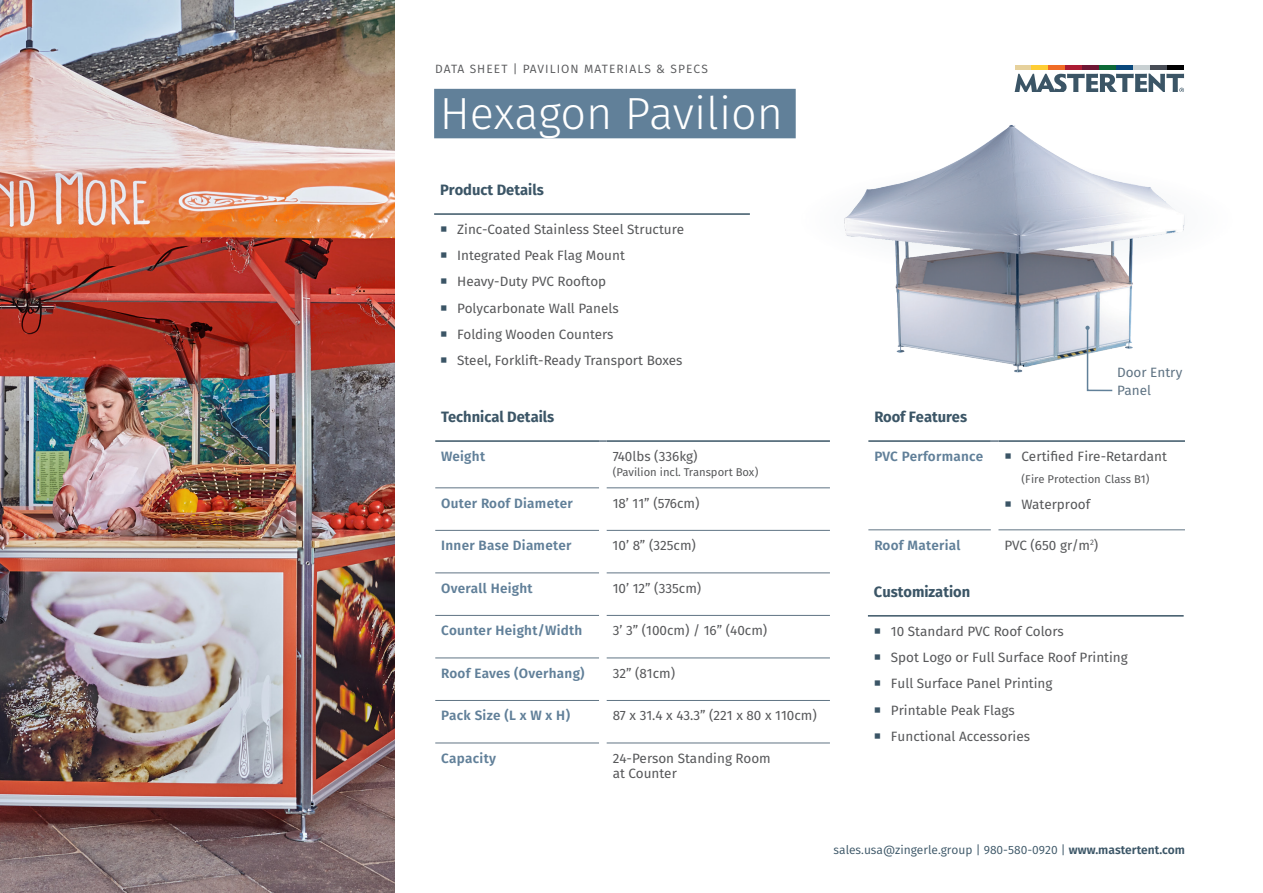
<style>
.page{position:relative;width:1263px;height:893px;background:#fff}
.page>*{position:absolute;margin:0;border:0;box-sizing:border-box;transform-origin:0 0}
.DE_-_Header_30_Unterstrichen_Hellblau{font:300 45px "Fira Sans";color:#fff}
.t1{font:700 15px "Fira Sans";color:#3b5566}
.t2{font:13.5px/15px "Fira Sans";color:#57585a}
.t3{font:600 13.5px "Fira Sans";letter-spacing:.02em;color:#618099}
.DE_-_Fließtext_9_schwarz_NEU{font:13.5px/18px "Fira Sans";color:#607484}
.t4{font:12px "Fira Sans";color:#3b5566}
.t5{font:12px "Fira Sans";letter-spacing:.09em;color:#57585a}
.t6{font:11.25px "Fira Sans";color:#57585a}
.s1{font-weight:600}
</style>
<div class="page">
<img style="left:844px;top:125px;width:341px;height:248px">
<svg style="left:1085px;top:326px;width:29px;height:66px"></svg>
<hr style="left:1014px;top:65px;width:17px;height:4px;background:#e6d19c">
<hr style="left:1031px;top:65px;width:17px;height:4px;background:#fecd34">
<hr style="left:1048px;top:65px;width:17px;height:4px;background:#f06c26">
<hr style="left:1065px;top:65px;width:17px;height:4px;background:#ac1c33">
<hr style="left:1082px;top:65px;width:17px;height:4px;background:#6e1734">
<hr style="left:1099px;top:65px;width:17px;height:4px;background:#0d6937">
<hr style="left:1116px;top:65px;width:17px;height:4px;background:#09487b">
<hr style="left:1133px;top:65px;width:17px;height:4px;background:#c8d0d2">
<hr style="left:1150px;top:65px;width:17px;height:4px;background:#484d56">
<hr style="left:1167px;top:65px;width:17px;height:4px;background:#000001">
<svg style="left:1014px;top:74px;width:170px;height:18px"></svg>
<div style="left:434px;top:89px;width:362px;height:49px;background:#618099"></div>
<hr style="left:607px;top:530px;width:223px;height:1px;background:#607484">
<hr style="left:435px;top:700px;width:164px;height:1px;background:#607484">
<hr style="left:435px;top:743px;width:164px;height:1px;background:#607484">
<hr style="left:607px;top:743px;width:223px;height:1px;background:#607484">
<hr style="left:607px;top:700px;width:223px;height:1px;background:#607484">
<hr style="left:607px;top:487px;width:223px;height:1px;background:#607484">
<hr style="left:435px;top:658px;width:164px;height:1px;background:#607484">
<hr style="left:435px;top:572px;width:164px;height:1px;background:#607484">
<hr style="left:435px;top:615px;width:164px;height:1px;background:#607484">
<hr style="left:607px;top:572px;width:223px;height:1px;background:#607484">
<hr style="left:607px;top:615px;width:223px;height:1px;background:#607484">
<hr style="left:607px;top:658px;width:223px;height:1px;background:#607484">
<hr style="left:435px;top:440px;width:164px;height:2px;background:#3b5566">
<hr style="left:607px;top:440px;width:223px;height:2px;background:#3b5566">
<svg style="left:599px;top:440px;width:8px;height:2px"></svg>
<hr style="left:435px;top:487px;width:164px;height:1px;background:#607484">
<hr style="left:435px;top:530px;width:164px;height:1px;background:#607484">
<hr style="left:868px;top:440px;width:123px;height:2px;background:#3b5566">
<hr style="left:998px;top:440px;width:187px;height:2px;background:#3b5566">
<svg style="left:991px;top:440px;width:7px;height:2px"></svg>
<hr style="left:868px;top:529px;width:123px;height:1px;background:#607484">
<hr style="left:998px;top:529px;width:187px;height:1px;background:#607484">
<hr style="left:434px;top:213px;width:316px;height:2px;background:#3b5566">
<img style="left:0;top:0;width:395px;height:893px">
<hr style="left:868px;top:615px;width:316px;height:2px;background:#3b5566">
<p class="t5" style="left:435px;top:61px;width:274px">DATA SHEET | PAVILION MATERIALS &amp; SPECS</p>
<p class="DE_-_Header_30_Unterstrichen_Hellblau" style="left:440px;top:82px;width:345px">Hexagon Pavilion</p>
<p class="t1" style="left:440px;top:179px;width:105px">Product Details</p>
<p class="t2" style="left:457px;top:222px;width:229px">Zinc-Coated Stainless Steel Structure</p>
<p class="t2" style="left:457px;top:248px;width:169px">Integrated Peak Flag Mount</p>
<p class="t2" style="left:457px;top:274px;width:151px">Heavy-Duty PVC Rooftop</p>
<p class="t2" style="left:457px;top:300px;width:163px">Polycarbonate Wall Panels</p>
<p class="t2" style="left:457px;top:327px;width:158px">Folding Wooden Counters</p>
<p class="t2" style="left:457px;top:353px;width:227px">Steel, Forklift-Ready Transport Boxes</p>
<p class="t1" style="left:441px;top:406px;width:115px">Technical Details</p>
<p class="t3" style="left:441px;top:447px;width:45px">Weight</p>
<p class="t2" style="left:613px;top:449px;width:86px">740lbs (336kg)</p>
<p class="t6" style="left:613px;top:464px;width:147px">(Pavilion incl. Transport Box)</p>
<p class="t3" style="left:441px;top:494px;width:133px">Outer Roof Diameter</p>
<p class="t2" style="left:613px;top:495px;width:88px">18’ 11” (576cm)</p>
<p class="t3" style="left:441px;top:536px;width:132px">Inner Base Diameter</p>
<p class="t2" style="left:613px;top:538px;width:85px">10’ 8” (325cm)</p>
<p class="t3" style="left:441px;top:579px;width:93px">Overall Height</p>
<p class="t2" style="left:613px;top:581px;width:90px">10’ 12” (335cm)</p>
<p class="t3" style="left:441px;top:621px;width:143px">Counter Height/Width</p>
<p class="t2" style="left:613px;top:623px;width:156px">3’ 3” (100cm) / 16” (40cm)</p>
<p class="t3" style="left:441px;top:664px;width:145px">Roof Eaves (Overhang)</p>
<p class="t2" style="left:613px;top:666px;width:64px">32” (81cm)</p>
<p class="t3" style="left:441px;top:706px;width:130px">Pack Size (L x W x H)</p>
<p class="t2" style="left:613px;top:708px;width:206px">87 x 31.4 x 43.3” (221 x 80 x 110cm)</p>
<p class="t3" style="left:441px;top:749px;width:56px">Capacity</p>
<p class="t2" style="left:613px;top:751px;width:160px">24-Person Standing Room at Counter</p>
<p class="DE_-_Fließtext_9_schwarz_NEU" style="left:1117px;top:363px;width:67px">Door Entry<br>Panel</p>
<p class="t1" style="left:874px;top:406px;width:94px">Roof Features</p>
<p class="t3" style="left:874px;top:447px;width:110px">PVC Performance</p>
<p class="t2" style="left:1021px;top:449px;width:147px">Certified Fire-Retardant</p>
<p class="t6" style="left:1021px;top:471px;width:129px">(Fire Protection Class B1)</p>
<p class="t2" style="left:1021px;top:497px;width:70px">Waterproof</p>
<p class="t3" style="left:874px;top:536px;width:88px">Roof Material</p>
<p class="t2" style="left:1004px;top:537px;width:95px">PVC (650 gr/m<sup>2</sup>)</p>
<p class="t1" style="left:874px;top:581px;width:98px">Customization</p>
<p class="t2" style="left:891px;top:623px;width:174px">10 Standard PVC Roof Colors</p>
<p class="t2" style="left:891px;top:650px;width:238px">Spot Logo or Full Surface Roof Printing</p>
<p class="t2" style="left:891px;top:676px;width:163px">Full Surface Panel Printing</p>
<p class="t2" style="left:891px;top:702px;width:125px">Printable Peak Flags</p>
<p class="t2" style="left:891px;top:728px;width:141px">Functional Accessories</p>
<p class="t4" style="left:833px;top:841px;width:353px">sales.usa@zingerle.group | 980-580-0920 | <span class="s1">www.mastertent.com</span></p>
</div>
